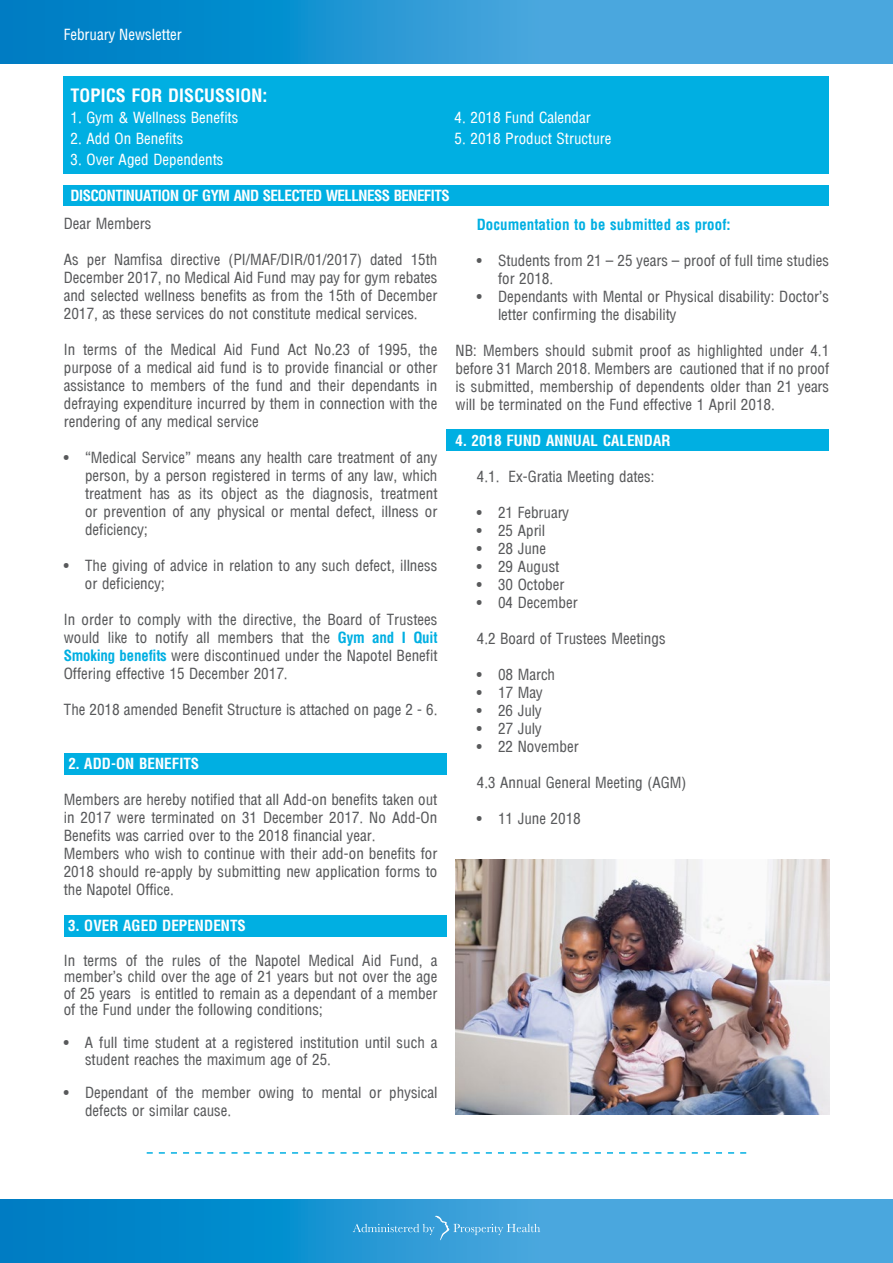
<style>
.page{position:relative;width:893px;height:1263px;background:#fff}
.page>*{position:absolute;margin:0;border:0;box-sizing:border-box;transform-origin:0 0}
.t1{font:700 condensed 18px "Arena";color:#fff}
.t2{font:15px/18px "Arena Condensed";color:#58595b;text-align:justify}
.t3{font:15px "Arena Condensed";color:#fff}
.t4{font:700 condensed 15px "Arena";color:#fff}
.t5{font:700 condensed 15px "Arena";color:#00afe2}
.s1{font-family:"Arena";font-weight:700;font-stretch:condensed;color:#00afe2}
</style>
<div class="page">
<div style="left:64px;top:753px;width:382px;height:21px;background:#00afe2"></div>
<div style="left:446px;top:429px;width:383px;height:22px;background:#00afe2"></div>
<div style="left:64px;top:916px;width:382px;height:21px;background:#00afe2"></div>
<div style="left:64px;top:185px;width:765px;height:20px;background:#00afe2"></div>
<div style="left:64px;top:77px;width:765px;height:97px;background:#00afe2"></div>
<svg style="left:0;top:0;width:893px;height:64px;background:#2a98d5"></svg>
<svg style="left:0;top:1199px;width:893px;height:64px;background:#2998d4"></svg>
<svg style="left:353px;top:1216px;width:187px;height:24px;background:#46a5db"></svg>
<img style="left:455px;top:859px;width:374px;height:255px">
<svg style="left:147px;top:1152px;width:599px;height:2px"></svg>
<p class="t3" style="left:64px;top:26px;width:120px">February Newsletter</p>
<p class="t1" style="left:71px;top:85px;width:198px">TOPICS FOR DISCUSSION:</p>
<p class="t3" style="left:71px;top:109px;width:169px">1. Gym &amp; Wellness Benefits</p>
<p class="t3" style="left:455px;top:109px;width:138px">4. 2018 Fund Calendar</p>
<p class="t3" style="left:71px;top:130px;width:114px">2. Add On Benefits</p>
<p class="t3" style="left:455px;top:130px;width:158px">5. 2018 Product Structure</p>
<p class="t3" style="left:71px;top:151px;width:154px">3. Over Aged Dependents</p>
<p class="t4" style="left:71px;top:187px;width:65px">DISCONTINUAT</p>
<p class="t4" style="left:158px;top:187px;width:113px">ION OF GYM AND SELE</p>
<p class="t4" style="left:291px;top:187px;width:44px">CTED WELLNESS</p>
<p class="t4" style="left:394px;top:187px;width:9px">BENEF</p>
<p class="t4" style="left:431px;top:187px;width:12px">ITS</p>
<p class="t2" style="left:64px;top:215px;width:89px">Dear Members</p>
<p class="t2" style="left:64px;top:251px;width:375px">As per Namfisa directive (PI/MAF/DIR/01/2017) dated 15th December 2017, no Medical Aid Fund may pay for gym rebates and selected wellness benefits as from the 15th of December 2017, as these services do not constitute medical services.</p>
<p class="t2" style="left:64px;top:341px;width:375px">In terms of the Medical Aid Fund Act No.23 of 1995, the purpose of a medical aid fund is to provide financial or other assistance to members of the fund and their dependants in defraying expenditure incurred by them in connection with the rendering of any medical service</p>
<p class="t2" style="left:85px;top:449px;width:354px;text-indent:-21px">• “Medical Service” means any health care treatment of any person, by a person registered in terms of any law, which treatment has as its object as the diagnosis, treatment or prevention of any physical or mental defect, illness or deficiency;</p>
<p class="t2" style="left:85px;top:557px;width:354px;text-indent:-21px">• The giving of advice in relation to any such defect, illness or deficiency;</p>
<p class="t2" style="left:64px;top:611px;width:375px">In order to comply with the directive, the Board of Trustees would like to notify all members that the <span class="s1">GYM AND I QUIT SMOKING BENEFITS</span> were discontinued under the Napotel Benefit Offering effective 15 December 2017.</p>
<p class="t2" style="left:64px;top:701px;width:375px">The 2018 amended Benefit Structure is attached on page 2 - 6.</p>
<p class="t4" style="left:68px;top:755px;width:88px">2. ADD-ON BENEF</p>
<p class="t4" style="left:179px;top:755px;width:13px">ITS</p>
<p class="t2" style="left:64px;top:791px;width:375px;text-align:left">Members are hereby notified that all Add-on benefits taken out in 2017 were terminated on 31 December 2017. No Add-On Benefits was carried over to the 2018 financial year.<br>Members who wish to continue with their add-on benefits for 2018 should re-apply by submitting new application forms to the Napotel Office.</p>
<p class="t4" style="left:68px;top:917px;width:154px">3. OVER AGED DEPEN DENTS</p>
<p class="t2" style="left:64px;top:952px;width:375px;line-height:16.5px">In terms of the rules of the Napotel Medical Aid Fund, a member’s child over the age of 21 years but not over the age of 25 years is entitled to remain as a dependant of a member of the Fund under the following conditions;</p>
<p class="t2" style="left:85px;top:1035px;width:354px;line-height:16.5px;text-indent:-21px">• A full time student at a registered institution until such a student reaches the maximum age of 25.</p>
<p class="t2" style="left:85px;top:1083px;width:354px;text-indent:-21px">• Dependant of the member owing to mental or physical defects or similar cause.</p>
<p class="t5" style="left:477px;top:215px;width:255px">DOCUMENTATION TO BE SUBMITTED AS PROOF:</p>
<p class="t2" style="left:498px;top:251px;width:333px;text-indent:-21px">• Students from 21 – 25 years – proof of full time studies for 2018.</p>
<p class="t2" style="left:498px;top:287px;width:333px;text-indent:-21px">• Dependants with Mental or Physical disability: Doctor’s letter confirming the disability</p>
<p class="t2" style="left:455px;top:341px;width:375px">NB: Members should submit proof as highlighted under 4.1 before 31 March 2018. Members are cautioned that if no proof is submitted, membership of dependents older than 21 years will be terminated on the Fund effective 1 April 2018.</p>
<p class="t4" style="left:455px;top:431px;width:109px">4. 2018 FUN D ANNUAL</p>
<p class="t4" style="left:603px;top:431px;width:9px">CALEN</p>
<p class="t4" style="left:644px;top:431px;width:19px">DAR</p>
<p class="t2" style="left:477px;top:467px;width:179px">4.1. Ex-Gratia Meeting dates:</p>
<p class="t2" style="left:477px;top:503px;width:94px">• 21 February</p>
<p class="t2" style="left:477px;top:521px;width:70px">• 25 April</p>
<p class="t2" style="left:477px;top:539px;width:71px">• 28 June</p>
<p class="t2" style="left:477px;top:557px;width:84px">• 29 August</p>
<p class="t2" style="left:477px;top:575px;width:89px">• 30 October</p>
<p class="t2" style="left:477px;top:593px;width:102px">• 04 December</p>
<p class="t2" style="left:477px;top:629px;width:190px">4.2 Board of Trustees Meetings</p>
<p class="t2" style="left:477px;top:665px;width:80px">• 08 March</p>
<p class="t2" style="left:477px;top:683px;width:67px">• 17 May</p>
<p class="t2" style="left:477px;top:701px;width:66px">• 26 July</p>
<p class="t2" style="left:477px;top:719px;width:66px">• 27 July</p>
<p class="t2" style="left:477px;top:737px;width:104px">• 22 November</p>
<p class="t2" style="left:477px;top:773px;width:211px">4.3 Annual General Meeting (AGM)</p>
<p class="t2" style="left:477px;top:809px;width:106px">• 11 June 2018</p>
</div>
